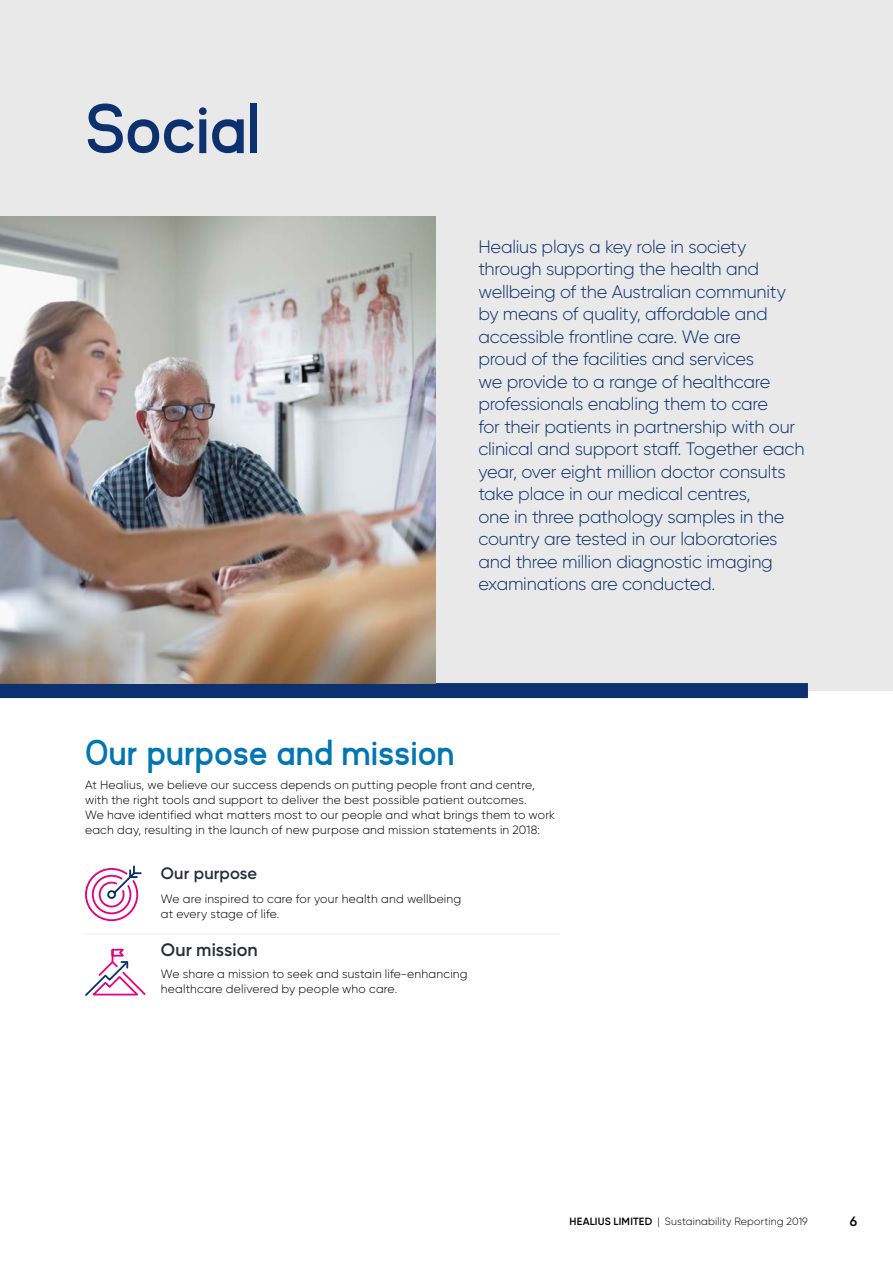
<style>
.page{position:relative;width:893px;height:1263px;background:#fff}
.page>*{position:absolute;margin:0;border:0;box-sizing:border-box;transform-origin:0 0}
.t1{font:700 70.5px "Kayak Sans";letter-spacing:-.005em;color:#0c316e}
.t2{font:700 36px "Kayak Sans";letter-spacing:.005em;color:#0076b3}
.t3{font:300 18px/22.5px "Gilroy";letter-spacing:-.015em;color:#0c316e}
.t4{font:600 18px "Gilroy";color:#232f3a}
.t5{font:600 16.5px "Gilroy";letter-spacing:.005em;color:#232f3a}
.t6{font:600 13.5px "Gilroy";color:#000}
.t7{font:300 12px/15px "Gilroy";letter-spacing:.015em;color:#000}
.t8{font:300 10.5px "Gilroy";letter-spacing:.015em;color:#000}
.s1{font-weight:600}
</style>
<div class="page">
<div style="left:0;top:0;width:893px;height:690px;background:#e8e9e8"></div>
<div style="left:0;top:683px;width:808px;height:15px;background:#0c316e"></div>
<img style="left:0;top:217px;width:436px;height:466px">
<svg style="left:85px;top:865px;width:57px;height:57px"></svg>
<svg style="left:85px;top:948px;width:61px;height:48px"></svg>
<hr style="left:85px;top:933px;width:474px;height:2px;background:#f1f2f1">
<h1 class="t1" style="left:85px;top:90px;width:176px">Social</h1>
<p class="t3" style="left:478px;top:235px;width:328px">Healius plays a key role in society through supporting the health and wellbeing of the Australian community by means of quality, affordable and accessible frontline care. We are<br>proud of the facilities and services<br>we provide to a range of healthcare professionals enabling them to care<br>for their patients in partnership with our clinical and support staff. Together each year, over eight million doctor consults take place in our medical centres,<br>one in three pathology samples in the country are tested in our laboratories and three million diagnostic imaging examinations are conducted.</p>
<h2 class="t2" style="left:85px;top:733px;width:371px">Our purpose and mission</h2>
<p class="t7" style="left:85px;top:777px;width:472px">At Healius, we believe our success depends on putting people front and centre, with the right tools and support to deliver the best possible patient outcomes.<br>We have identified what matters most to our people and what brings them to work each day, resulting in the launch of new purpose and mission statements in 2018:</p>
<p class="t5" style="left:161px;top:863px;width:98px">Our purpose</p>
<p class="t7" style="left:161px;top:891px;width:302px">We are inspired to care for your health and wellbeing at every stage of life.</p>
<p class="t4" style="left:161px;top:939px;width:98px">Our mission</p>
<p class="t7" style="left:161px;top:966px;width:308px">We share a mission to seek and sustain life‑enhancing healthcare delivered by people who care.</p>
<p class="t8" style="left:570px;top:1214px;width:240px"><span class="s1">HEALIUS LIMITED</span> | Sustainability Reporting 2019</p>
<p class="t6" style="left:850px;top:1213px;width:9px">6</p>
</div>
